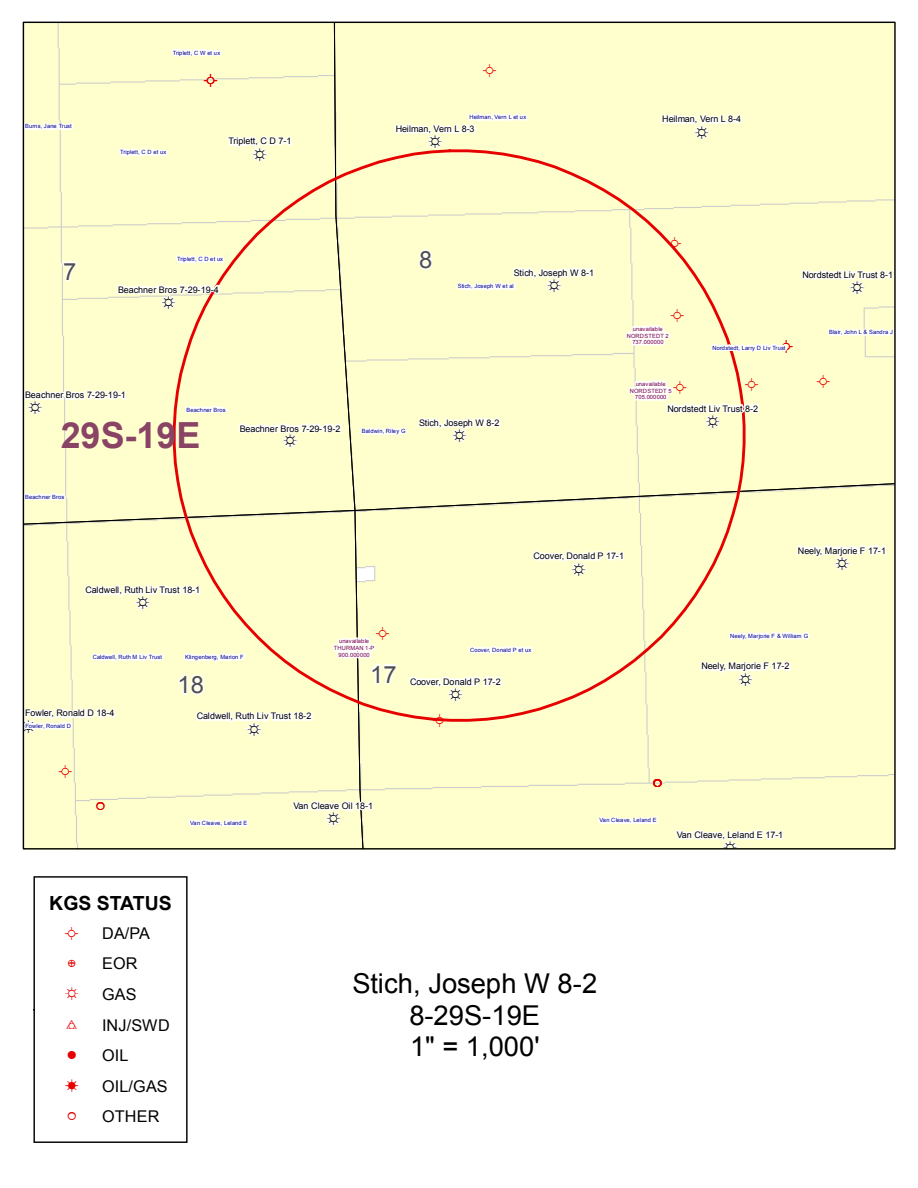
<style>
.page{position:relative;width:918px;height:1188px;background:#fff}
.page>*{position:absolute;margin:0;border:0;box-sizing:border-box;transform-origin:0 0}
.t1{font:700 36px "Arial";color:#894465}
.t2{font:30.3px "ESRI Oil Gas Water";color:#e60000}
.t3{font:27.3px/31.5px "Arial";letter-spacing:-.005em;color:#000;text-align:center}
.t4{font:27px "ESRI Oil Gas Water";color:#000}
.t5{font:27px "ESRI Oil Gas Water";color:#e60000}
.t6{font:23.7px "Arial";color:#4e4e4e}
.t7{font:700 19.5px "Arial";color:#000}
.t8{font:16.2px/30.6px "Arial";letter-spacing:.01em;color:#000}
.t9{font:9px "Arial";letter-spacing:.005em;color:#000}
.t10{font:5.7px "Arial";letter-spacing:.005em;color:#00008b}
.t11{font:5.7px/6.9px "Arial";letter-spacing:.005em;color:#73004c;text-align:center}
.t12{font:5.7px "Arial";letter-spacing:.03em;color:#00008b}
.s1{font-family:"ESRI Oil Gas Water";font-size:27px;color:#e60000}
.s2{font-family:"ESRI Oil Gas Water";font-size:30.3px;color:#e60000}
</style>
<div class="page">
<div style="left:25px;top:24px;width:308px;height:486px;background:#ffffce"></div>
<div style="left:333px;top:24px;width:561px;height:457px;background:#ffffce"></div>
<div style="left:366px;top:481px;width:528px;height:367px;background:#ffffce"></div>
<div style="left:25px;top:510px;width:341px;height:338px;background:#ffffce"></div>
<div style="left:171px;top:148px;width:576px;height:575px;background:#ffffce"></div>
<svg style="left:226px;top:133px;width:67px;height:33px"></svg>
<svg style="left:660px;top:108px;width:83px;height:34px"></svg>
<svg style="left:290px;top:799px;width:84px;height:30px"></svg>
<svg style="left:416px;top:415px;width:87px;height:30px"></svg>
<svg style="left:407px;top:674px;width:97px;height:30px"></svg>
<svg style="left:531px;top:546px;width:94px;height:32px"></svg>
<svg style="left:796px;top:529px;width:91px;height:43px"></svg>
<svg style="left:116px;top:279px;width:105px;height:33px"></svg>
<svg style="left:800px;top:263px;width:94px;height:34px"></svg>
<svg style="left:238px;top:419px;width:105px;height:31px"></svg>
<svg style="left:25px;top:386px;width:102px;height:34px"></svg>
<svg style="left:673px;top:828px;width:112px;height:20px"></svg>
<svg style="left:83px;top:578px;width:118px;height:35px"></svg>
<svg style="left:393px;top:110px;width:139px;height:44px"></svg>
<svg style="left:184px;top:405px;width:48px;height:11px"></svg>
<svg style="left:467px;top:638px;width:70px;height:25px"></svg>
<svg style="left:90px;top:626px;width:75px;height:45px;background:#ffffd4"></svg>
<svg style="left:710px;top:335px;width:78px;height:26px"></svg>
<svg style="left:360px;top:413px;width:49px;height:32px"></svg>
<svg style="left:699px;top:615px;width:113px;height:76px;background:#fefed5"></svg>
<svg style="left:117px;top:145px;width:55px;height:17px"></svg>
<svg style="left:454px;top:258px;width:141px;height:53px;background:#fefed5"></svg>
<svg style="left:595px;top:815px;width:64px;height:19px"></svg>
<svg style="left:174px;top:250px;width:55px;height:16px"></svg>
<svg style="left:25px;top:693px;width:92px;height:46px"></svg>
<svg style="left:170px;top:39px;width:56px;height:27px"></svg>
<svg style="left:25px;top:492px;width:46px;height:11px"></svg>
<svg style="left:186px;top:817px;width:64px;height:20px"></svg>
<svg style="left:25px;top:120px;width:50px;height:18px"></svg>
<svg style="left:827px;top:324px;width:67px;height:18px"></svg>
<svg style="left:416px;top:248px;width:18px;height:24px"></svg>
<svg style="left:61px;top:260px;width:17px;height:23px"></svg>
<svg style="left:176px;top:636px;width:139px;height:105px;background:#fefbd0"></svg>
<svg style="left:331px;top:617px;width:68px;height:69px"></svg>
<svg style="left:627px;top:378px;width:133px;height:53px"></svg>
<svg style="left:625px;top:323px;width:48px;height:25px"></svg>
<svg style="left:33px;top:876px;width:155px;height:267px"></svg>
<p class="t10" style="left:25px;top:123px;width:48px">Burns, Jane Trust</p>
<p class="t10" style="left:173px;top:49px;width:49px">Triplett, C W et ux</p>
<h3 class="t5" style="left:204px;top:63px;width:15px">ª</h3>
<p class="t10" style="left:120px;top:149px;width:48px">Triplett, C D et ux</p>
<p class="t9" style="left:228px;top:136px;width:64px">Triplett, C D 7-1</p>
<h3 class="t4" style="left:254px;top:136px;width:14px">*</h3>
<h3 class="t5" style="left:483px;top:52px;width:15px">ª</h3>
<p class="t10" style="left:469px;top:114px;width:58px">Heilman, Vern L et ux</p>
<p class="t9" style="left:396px;top:124px;width:80px">Heilman, Vern L 8-3</p>
<h3 class="t4" style="left:429px;top:124px;width:14px">*</h3>
<p class="t9" style="left:662px;top:114px;width:80px">Heilman, Vern L 8-4</p>
<h3 class="t4" style="left:695px;top:114px;width:14px">*</h3>
<h3 class="t6" style="left:63px;top:258px;width:15px">7</h3>
<p class="t10" style="left:177px;top:256px;width:48px">Triplett, C D et ux</p>
<p class="t9" style="left:118px;top:284px;width:102px">Beachner Bros 7-29-19-4</p>
<h3 class="t4" style="left:162px;top:284px;width:14px">*</h3>
<p class="t9" style="left:25px;top:390px;width:102px">Beachner Bros 7-29-19-1</p>
<h3 class="t4" style="left:29px;top:390px;width:14px">*</h3>
<p class="t10" style="left:186px;top:406px;width:41px">Beachner Bros</p>
<h1 class="t1" style="left:61px;top:415px;width:141px">29S-19E</h1>
<p class="t9" style="left:240px;top:423px;width:102px">Beachner Bros 7-29-19-2</p>
<h3 class="t4" style="left:284px;top:423px;width:14px">*</h3>
<p class="t10" style="left:25px;top:493px;width:41px">Beachner Bros</p>
<p class="t9" style="left:85px;top:585px;width:116px">Caldwell, Ruth Liv Trust 18-1</p>
<h3 class="t4" style="left:137px;top:585px;width:14px">*</h3>
<p class="t12" style="left:362px;top:428px;width:45px">Baldwin, Riley G</p>
<h3 class="t6" style="left:419px;top:246px;width:15px">8</h3>
<h3 class="t5" style="left:668px;top:226px;width:15px">ª</h3>
<p class="t9" style="left:514px;top:267px;width:82px">Stich, Joseph W 8-1</p>
<p class="t9" style="left:802px;top:269px;width:92px">Nordstedt Liv Trust 8-1</p>
<h3 class="t4" style="left:548px;top:267px;width:14px">*</h3>
<h3 class="t4" style="left:851px;top:270px;width:14px">*</h3>
<p class="t10" style="left:458px;top:283px;width:57px">Stich, Joseph W et al</p>
<h3 class="t5" style="left:671px;top:298px;width:15px">ª</h3>
<p class="t11" style="left:627px;top:325px;width:43px">unavailable<br>NORDSTEDT 2<br>737.000000</p>
<h3 class="t5" style="left:780px;top:329px;width:15px">ª</h3>
<p class="t10" style="left:713px;top:344px;width:74px">Nordstedt, Larry D Liv Trust</p>
<p class="t10" style="left:829px;top:329px;width:65px">Blair, John L &amp; Sandra J</p>
<h3 class="t5" style="left:674px;top:370px;width:15px">ª</h3>
<h3 class="t5" style="left:817px;top:364px;width:15px">ª</h3>
<h3 class="t5" style="left:745px;top:367px;width:15px">ª</h3>
<p class="t11" style="left:630px;top:380px;width:43px">unavailable<br>NORDSTEDT 5<br>705.000000</p>
<p class="t9" style="left:667px;top:403px;width:92px">Nordstedt Liv Trust 8-2</p>
<p class="t9" style="left:419px;top:418px;width:82px">Stich, Joseph W 8-2</p>
<h3 class="t4" style="left:453px;top:418px;width:14px">*</h3>
<h3 class="t4" style="left:706px;top:404px;width:14px">*</h3>
<p class="t9" style="left:534px;top:551px;width:92px">Coover, Donald P 17-1</p>
<h3 class="t4" style="left:573px;top:551px;width:14px">*</h3>
<p class="t9" style="left:798px;top:545px;width:90px">Neely, Marjorie F 17-1</p>
<h3 class="t4" style="left:836px;top:546px;width:14px">*</h3>
<p class="t10" style="left:93px;top:654px;width:71px">Caldwell, Ruth M Liv Trust</p>
<p class="t10" style="left:185px;top:654px;width:60px">Klingenberg, Marion F</p>
<h3 class="t5" style="left:376px;top:616px;width:15px">ª</h3>
<p class="t11" style="left:334px;top:638px;width:42px">unavailable<br>THURMAN 1-P<br>900.000000</p>
<p class="t10" style="left:470px;top:646px;width:63px">Coover, Donald P et ux</p>
<p class="t12" style="left:730px;top:632px;width:79px">Neely, Marjorie F &amp; William G</p>
<h3 class="t6" style="left:177px;top:671px;width:28px">18</h3>
<h3 class="t6" style="left:370px;top:660px;width:28px">17</h3>
<p class="t9" style="left:410px;top:676px;width:92px">Coover, Donald P 17-2</p>
<h3 class="t4" style="left:449px;top:676px;width:14px">*</h3>
<p class="t9" style="left:701px;top:661px;width:90px">Neely, Marjorie F 17-2</p>
<h3 class="t4" style="left:739px;top:662px;width:14px">*</h3>
<p class="t9" style="left:25px;top:708px;width:91px">Fowler, Ronald D 18-4</p>
<h3 class="t4" style="left:22px;top:708px;width:14px">*</h3>
<p class="t10" style="left:25px;top:722px;width:47px">Fowler, Ronald D</p>
<p class="t9" style="left:197px;top:711px;width:116px">Caldwell, Ruth Liv Trust 18-2</p>
<h3 class="t4" style="left:248px;top:712px;width:14px">*</h3>
<h3 class="t5" style="left:433px;top:703px;width:15px">ª</h3>
<h3 class="t5" style="left:59px;top:754px;width:15px">ª</h3>
<h2 class="t2" style="left:653px;top:760px;width:10px">"</h2>
<h2 class="t2" style="left:96px;top:783px;width:10px">"</h2>
<p class="t9" style="left:294px;top:801px;width:81px">Van Cleave Oil 18-1</p>
<p class="t10" style="left:190px;top:820px;width:59px">Van Cleave, Leland E</p>
<h3 class="t4" style="left:327px;top:801px;width:14px">*</h3>
<p class="t10" style="left:600px;top:817px;width:59px">Van Cleave, Leland E</p>
<p class="t9" style="left:677px;top:830px;width:108px">Van Cleave, Leland E 17-1</p>
<h3 class="t4" style="left:724px;top:830px;width:14px">*</h3>
<h3 class="t7" style="left:49px;top:892px;width:124px">KGS STATUS</h3>
<h3 class="t8" style="left:65px;top:918px;width:106px"><span class="s1">ª</span> DA/PA<br><sup>!</sup> EOR<br><span class="s1">*</span> GAS<br><span class="s1">8</span> INJ/SWD <span class="s2">'</span> OIL<br><span class="s1">1</span> OIL/GAS <span class="s2">"</span> OTHER</h3>
<h3 class="t3" style="left:352px;top:968px;width:246px">Stich, Joseph W 8-2<br>8-29S-19E<br>1" = 1,000'</h3>
<h3 class="t4" style="left:574px;top:974px;width:14px">*</h3>
</div>
